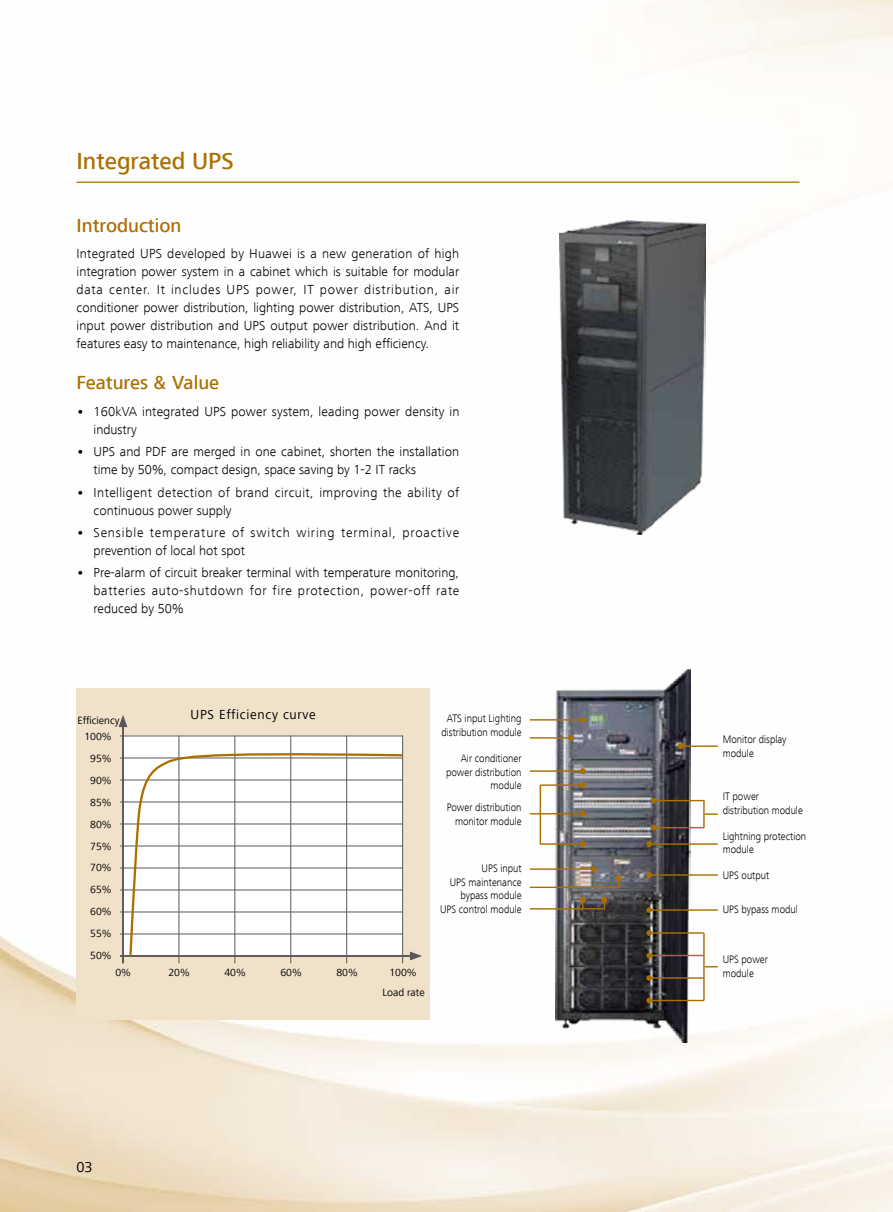
<style>
.page{position:relative;width:893px;height:1212px;background:#fff}
.page>*{position:absolute;margin:0;border:0;box-sizing:border-box;transform-origin:0 0}
.t1{font:500 24px "Frutiger Next LT";color:#ab6f00}
.t2{font:500 19.5px "Frutiger Next LT";color:#ab6f00}
.t3{font:15px "Frutiger Next LT";color:#000}
.t4{font:300 13.5px/18px "Frutiger Next LT";letter-spacing:.005em;color:#000;text-align:justify}
.t5{font:300 13.5px/18px "Frutiger Next LT";letter-spacing:.03em;color:#000}
.t6{font:300 13.5px/18px "Frutiger Next LT";letter-spacing:.06em;color:#000}
.t7{font:13.5px "Frutiger Next LT";letter-spacing:.05em;color:#000}
.t8{font:300 11.25px/13.5px "Frutiger Next LT";color:#000;scale:.9 1}
.t9{font:10.8px/19.6px "Frutiger Next LT";color:#000;text-align:center}
.s1{font-weight:700}
</style>
<div class="page">
<img style="left:0;top:0;width:893px;height:1212px">
<hr style="left:77px;top:182px;width:722px;height:1px;background:#ab6f00">
<div style="left:77px;top:688px;width:353px;height:331px;background:#f0e1c9"></div>
<div style="left:123px;top:735px;width:280px;height:221px;background:#fff"></div>
<hr style="left:120px;top:735px;width:283px;height:1px;background:#595757">
<hr style="left:402px;top:735px;width:1px;height:228px;background:#595757">
<hr style="left:290px;top:735px;width:1px;height:228px;background:#595757">
<hr style="left:179px;top:735px;width:1px;height:228px;background:#595757">
<hr style="left:346px;top:735px;width:1px;height:228px;background:#595757">
<hr style="left:234px;top:735px;width:1px;height:228px;background:#595757">
<hr style="left:120px;top:911px;width:283px;height:1px;background:#595757">
<hr style="left:120px;top:933px;width:283px;height:1px;background:#595757">
<hr style="left:120px;top:889px;width:283px;height:1px;background:#595757">
<hr style="left:120px;top:845px;width:283px;height:1px;background:#595757">
<hr style="left:120px;top:801px;width:283px;height:1px;background:#595757">
<hr style="left:120px;top:757px;width:283px;height:1px;background:#595757">
<hr style="left:120px;top:823px;width:283px;height:1px;background:#595757">
<hr style="left:120px;top:779px;width:283px;height:1px;background:#595757">
<hr style="left:120px;top:867px;width:283px;height:1px;background:#595757">
<hr style="left:120px;top:955px;width:293px;height:2px;background:#595757">
<svg style="left:410px;top:951px;width:12px;height:9px"></svg>
<svg style="left:128px;top:752px;width:276px;height:207px"></svg>
<hr style="left:122px;top:724px;width:2px;height:239px;background:#595757">
<svg style="left:119px;top:715px;width:8px;height:12px"></svg>
<img style="left:555px;top:670px;width:136px;height:372px">
<hr style="left:530px;top:719px;width:53px;height:1px;background:#ab6f00">
<svg style="left:580px;top:717px;width:6px;height:6px"></svg>
<hr style="left:530px;top:770px;width:53px;height:2px;background:#ab6f00">
<svg style="left:580px;top:768px;width:6px;height:6px"></svg>
<svg style="left:528px;top:866px;width:94px;height:23px"></svg>
<hr style="left:530px;top:813px;width:53px;height:1px;background:#ab6f00">
<svg style="left:580px;top:811px;width:6px;height:6px"></svg>
<hr style="left:530px;top:737px;width:41px;height:2px;background:#ab6f00">
<svg style="left:568px;top:735px;width:6px;height:6px"></svg>
<svg style="left:528px;top:897px;width:79px;height:13px"></svg>
<hr style="left:681px;top:745px;width:37px;height:2px;background:#ab6f00">
<svg style="left:678px;top:743px;width:5px;height:6px"></svg>
<hr style="left:649px;top:843px;width:69px;height:2px;background:#ab6f00">
<svg style="left:646px;top:841px;width:6px;height:6px"></svg>
<hr style="left:649px;top:874px;width:69px;height:2px;background:#ab6f00">
<svg style="left:646px;top:872px;width:6px;height:6px"></svg>
<hr style="left:649px;top:909px;width:69px;height:2px;background:#ab6f00">
<svg style="left:646px;top:907px;width:6px;height:6px"></svg>
<hr style="left:540px;top:784px;width:43px;height:2px;background:#ab6f00">
<svg style="left:580px;top:782px;width:6px;height:6px"></svg>
<hr style="left:540px;top:843px;width:43px;height:2px;background:#ab6f00">
<svg style="left:580px;top:841px;width:6px;height:6px"></svg>
<hr style="left:540px;top:785px;width:1px;height:59px;background:#ab6f00">
<hr style="left:654px;top:800px;width:50px;height:1px;background:#ab6f00">
<svg style="left:651px;top:798px;width:6px;height:5px"></svg>
<hr style="left:654px;top:827px;width:50px;height:1px;background:#ab6f00">
<svg style="left:651px;top:825px;width:6px;height:5px"></svg>
<hr style="left:703px;top:800px;width:2px;height:28px;background:#ab6f00">
<svg style="left:705px;top:813px;width:13px;height:2px"></svg>
<svg style="left:705px;top:966px;width:13px;height:1px"></svg>
<hr style="left:649px;top:932px;width:55px;height:2px;background:#ab6f00">
<svg style="left:646px;top:930px;width:6px;height:6px"></svg>
<hr style="left:649px;top:955px;width:55px;height:1px;background:#ab6f00">
<svg style="left:646px;top:953px;width:6px;height:5px"></svg>
<hr style="left:649px;top:977px;width:55px;height:2px;background:#ab6f00">
<svg style="left:646px;top:975px;width:6px;height:6px"></svg>
<hr style="left:649px;top:1000px;width:55px;height:1px;background:#ab6f00">
<svg style="left:646px;top:998px;width:6px;height:5px"></svg>
<hr style="left:703px;top:933px;width:2px;height:67px;background:#ab6f00">
<img style="left:560px;top:220px;width:146px;height:314px">
<h1 class="t1" style="left:77px;top:148px;width:159px">Integrated UPS</h1>
<h2 class="t2" style="left:77px;top:214px;width:106px">Introduction</h2>
<p class="t4" style="left:77px;top:245px;width:384px">Integrated UPS developed by Huawei is a new generation of high integration power system in a cabinet which is suitable for modular data center. It includes UPS power, IT power distribution, air conditioner power distribution, lighting power distribution, ATS, UPS input power distribution and UPS output power distribution. And it features easy to maintenance, high reliability and high efficiency.</p>
<h2 class="t2" style="left:77px;top:372px;width:144px">Features &amp; Value</h2>
<p class="t4" style="left:94px;top:403px;width:367px;text-indent:-17px"><span class="s1">•</span> 160kVA integrated UPS power system, leading power density in industry</p>
<p class="t4" style="left:94px;top:443px;width:367px;text-indent:-17px"><span class="s1">•</span> UPS and PDF are merged in one cabinet, shorten the installation time by 50%, compact design, space saving by 1-2 IT racks</p>
<p class="t5" style="left:94px;top:483px;width:367px;text-indent:-17px"><span class="s1">•</span> Intelligent detection of brand circuit, improving the ability of continuous power supply</p>
<p class="t6" style="left:94px;top:523px;width:367px;text-indent:-17px"><span class="s1">•</span> Sensible temperature of switch wiring terminal, proactive prevention of local hot spot</p>
<p class="t4" style="left:94px;top:564px;width:367px;text-indent:-17px"><span class="s1">•</span> Pre-alarm of circuit breaker terminal with temperature monitoring, batteries auto-shutdown for fire protection, power-off rate reduced by 50%</p>
<p class="t9" style="left:78px;top:710px;width:44px">Efficiency</p>
<p class="t7" style="left:191px;top:707px;width:127px">UPS Efficiency curve</p>
<p class="t8" style="left:441px;top:712px;width:90px;text-align:center">ATS input Lighting distribution module</p>
<p class="t8" style="left:446px;top:752px;width:85px;text-align:right">Air conditioner power distribution module</p>
<p class="t9" style="left:84px;top:727px;width:29px">100%</p>
<p class="t9" style="left:90px;top:749px;width:23px">95%</p>
<p class="t9" style="left:90px;top:771px;width:23px">90%</p>
<p class="t9" style="left:90px;top:792px;width:23px">85%</p>
<p class="t9" style="left:90px;top:814px;width:23px">80%</p>
<p class="t9" style="left:90px;top:836px;width:23px">75%</p>
<p class="t9" style="left:90px;top:858px;width:23px">70%</p>
<p class="t9" style="left:90px;top:880px;width:23px">65%</p>
<p class="t9" style="left:90px;top:901px;width:23px">60%</p>
<p class="t9" style="left:90px;top:923px;width:23px">55%</p>
<p class="t9" style="left:90px;top:945px;width:23px">50%</p>
<p class="t9" style="left:115px;top:963px;width:17px">0%</p>
<p class="t9" style="left:168px;top:963px;width:23px">20%</p>
<p class="t9" style="left:224px;top:963px;width:23px">40%</p>
<p class="t9" style="left:280px;top:963px;width:23px">60%</p>
<p class="t9" style="left:336px;top:963px;width:23px">80%</p>
<p class="t9" style="left:382px;top:963px;width:44px">100%<br>Load rate</p>
<p class="t8" style="left:447px;top:800px;width:85px;text-align:right">Power distribution monitor module</p>
<p class="t8" style="left:440px;top:862px;width:92px;text-align:right">UPS input<br>UPS maintenance bypass module<br>UPS control module</p>
<p class="t3" style="left:77px;top:1159px;width:18px">03</p>
<p class="t8" style="left:723px;top:733px;width:72px">Monitor display module</p>
<p class="t8" style="left:723px;top:790px;width:90px">IT power distribution module</p>
<p class="t8" style="left:723px;top:829px;width:94px">Lightning protection module</p>
<p class="t8" style="left:723px;top:868px;width:53px">UPS output</p>
<p class="t8" style="left:723px;top:903px;width:85px">UPS bypass modul</p>
<p class="t8" style="left:723px;top:953px;width:52px">UPS power module</p>
</div>
